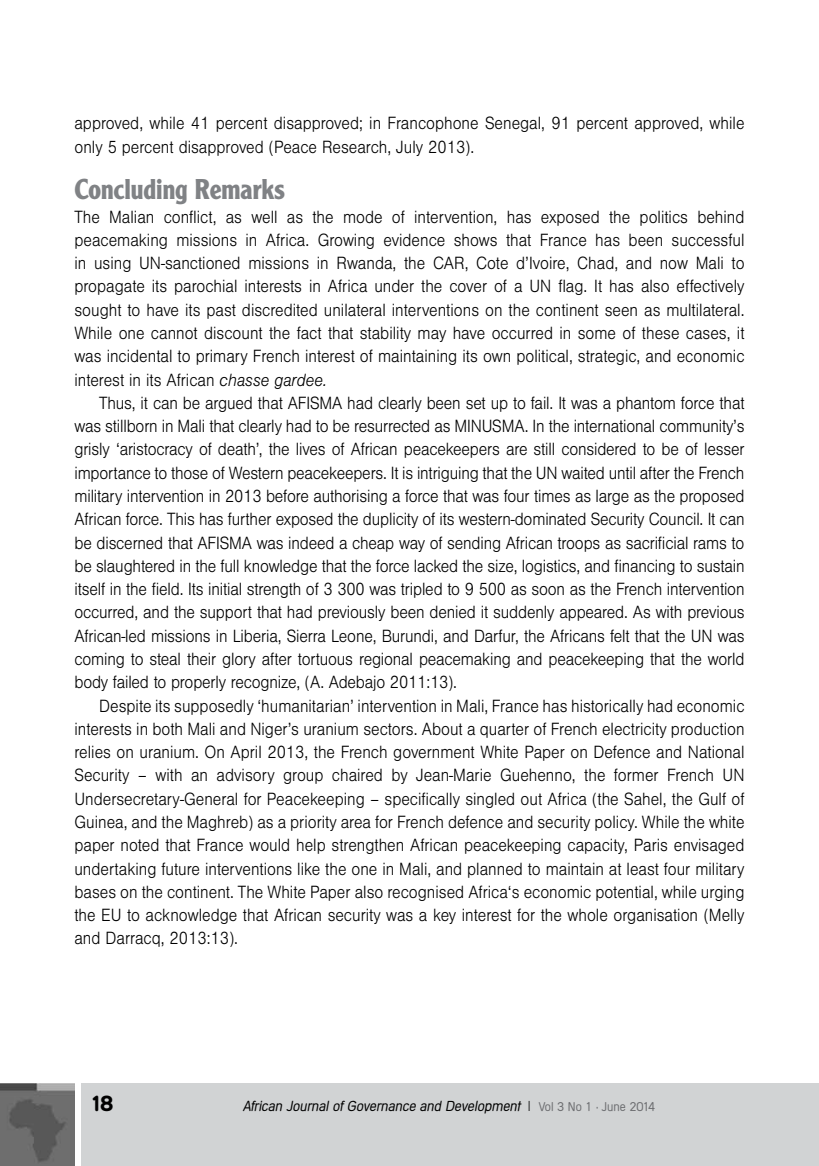
<style>
.page{position:relative;width:819px;height:1166px;background:#fff}
.page>*{position:absolute;margin:0;border:0;box-sizing:border-box;transform-origin:0 0}
.t1{font:700 28px "Clearface Gothic LT Std";color:#808285;scale:.9 1}
.t2{font:700 21px "Mercedes";color:#000}
.t3{font:300 18.38px/23.3px "Nimbus San T";color:#000;text-align:justify;scale:.9 1}
.t4{font:italic 300 14px "Mercedes";color:#000}
.s1{font-style:italic}
.s2{font-style:normal}
.s3{font-style:normal;font-size:12.25px;color:#6d6e71}
</style>
<div class="page">
<div style="left:81px;top:1083px;width:738px;height:83px;background:#d1d3d4"></div>
<img style="left:0;top:1083px;width:74px;height:83px">
<p class="t3" style="left:74px;top:112px;width:746px">approved, while 41 percent disapproved; in Francophone Senegal, 91 percent approved, while only 5 percent disapproved (Peace Research, July 2013).</p>
<h1 class="t1" style="left:74px;top:173px;width:235px">Concluding Remarks</h1>
<p class="t3" style="left:74px;top:205px;width:746px">The Malian conflict, as well as the mode of intervention, has exposed the politics behind peacemaking missions in Africa. Growing evidence shows that France has been successful in using UN-sanctioned missions in Rwanda, the CAR, Cote d’Ivoire, Chad, and now Mali to propagate its parochial interests in Africa under the cover of a UN flag. It has also effectively sought to have its past discredited unilateral interventions on the continent seen as multilateral.<br>While one cannot discount the fact that stability may have occurred in some of these cases, it was incidental to primary French interest of maintaining its own political, strategic, and economic interest in its African <span class="s1">chasse gardee.</span></p>
<p class="t3" style="left:74px;top:392px;width:746px;text-indent:25px">Thus, it can be argued that AFISMA had clearly been set up to fail. It was a phantom force that was stillborn in Mali that clearly had to be resurrected as MINUSMA. In the international community’s grisly ‘aristocracy of death’, the lives of African peacekeepers are still considered to be of lesser importance to those of Western peacekeepers. It is intriguing that the UN waited until after the French military intervention in 2013 before authorising a force that was four times as large as the proposed African force. This has further exposed the duplicity of its western-dominated Security Council. It can be discerned that AFISMA was indeed a cheap way of sending African troops as sacrificial rams to be slaughtered in the full knowledge that the force lacked the size, logistics, and financing to sustain itself in the field. Its initial strength of 3 300 was tripled to 9 500 as soon as the French intervention occurred, and the support that had previously been denied it suddenly appeared. As with previous African-led missions in Liberia, Sierra Leone, Burundi, and Darfur, the Africans felt that the UN was coming to steal their glory after tortuous regional peacemaking and peacekeeping that the world body failed to properly recognize, (A. Adebajo 2011:13).</p>
<p class="t3" style="left:74px;top:694px;width:746px;text-indent:25px">Despite its supposedly ‘humanitarian’ intervention in Mali, France has historically had economic interests in both Mali and Niger’s uranium sectors. About a quarter of French electricity production relies on uranium. On April 2013, the French government White Paper on Defence and National Security – with an advisory group chaired by Jean-Marie Guehenno, the former French UN Undersecretary-General for Peacekeeping – specifically singled out Africa (the Sahel, the Gulf of Guinea, and the Maghreb) as a priority area for French defence and security policy. While the white paper noted that France would help strengthen African peacekeeping capacity, Paris envisaged undertaking future interventions like the one in Mali, and planned to maintain at least four military bases on the continent. The White Paper also recognised Africa‘s economic potential, while urging the EU to acknowledge that African security was a key interest for the whole organisation (Melly and Darracq, 2013:13).</p>
<p class="t2" style="left:91px;top:1090px;width:24px">18</p>
<p class="t4" style="left:243px;top:1098px;width:414px">African Journal of Governance and Development <span class="s2">|</span> <span class="s3">Vo l 3 N o 1 • J u n e 2 014</span></p>
</div>
